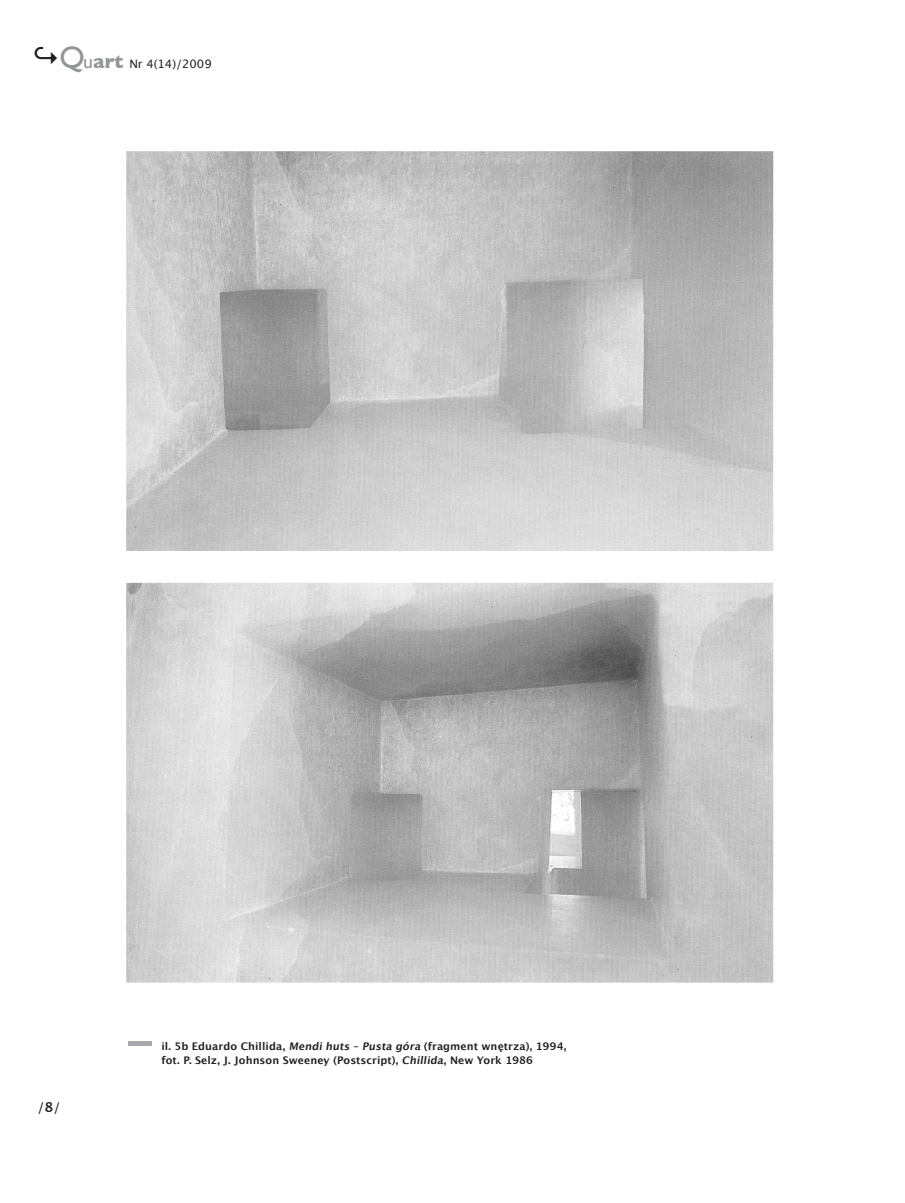
<style>
.page{position:relative;width:905px;height:1203px;background:#fff}
.page>*{position:absolute;margin:0;border:0;box-sizing:border-box;transform-origin:0 0}
.t1{font:13.5px "Lucida Grande";color:#231f20}
.t2{font:11.7px "Lucida Grande";color:#231f20}
.t3{font:700 10.5px/13.5px "Lucida Grande";letter-spacing:.01em;color:#231f20}
.s1{font-weight:700;font-size:27px}
.s2{font-family:"Gill Sans";font-size:30.9px;color:#939598}
.s3{font-family:"Gill Sans";font-size:19.8px;color:#939598}
.s4{font-family:"Gill Sans";font-weight:700;font-size:19.8px;color:#939598}
.s5{font-weight:700}
</style>
<div class="page">
<hr style="left:128px;top:1041px;width:24px;height:4px;background:#a8a9ad">
<img style="left:126px;top:151px;width:648px;height:832px">
<p class="t2" style="left:32px;top:57px;width:181px"><span class="s1">↪</span><span class="s2">Q</span><span class="s3">u</span><span class="s4">art</span> Nr 4(14)/2009</p>
<p class="t1" style="left:37px;top:1099px;width:25px">/<span class="s5">8</span>/</p>
<p class="t3" style="left:161px;top:1040px;width:406px">il. 5b Eduardo Chillida, Mendi huts – Pusta góra (fragment wnętrza), 1994, fot. P. Selz, J. Johnson Sweeney (Postscript), Chillida, New York 1986</p>
</div>
